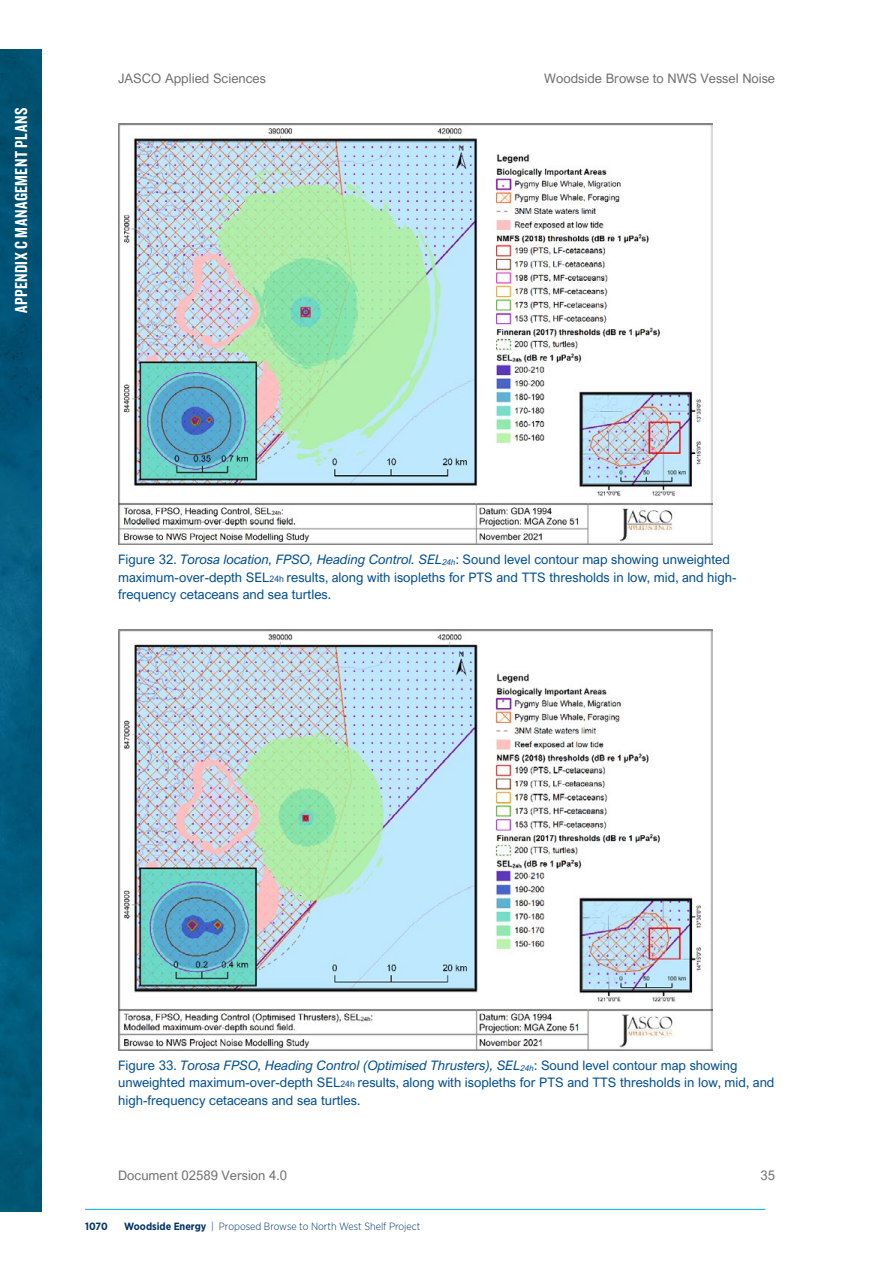
<style>
.page{position:relative;width:893px;height:1263px;background:#fff}
.page>*{position:absolute;margin:0;border:0;box-sizing:border-box;transform-origin:0 0}
.t1{font:18px "Knockout HTF49 Liteweight";color:#fff}
.t2{font:13.05px/17.4px "Arial Nova";color:#034f94}
.t3{font:13.05px "Arial Nova";color:#717171}
.t4{font:300 10.5px "Gotham Narrow";color:#003369}
.t5{font:700 10.5px "Gotham Narrow";color:#003369}
.s1{font-style:italic}
.s2{font-style:italic;font-size:8.1px}
.s3{font-size:8.7px}
.s4{font-weight:700}
</style>
<div class="page">
<img style="left:0;top:50px;width:41px;height:1161px">
<hr style="left:85px;top:1209px;width:680px;height:1px;background:#00aeef">
<img style="left:118px;top:124px;width:594px;height:420px">
<img style="left:118px;top:630px;width:594px;height:420px">
<h1 class="t1" style="left:12px;top:313px;width:206px;rotate:-90deg">Appendix C Management plans</h1>
<p class="t3" style="left:118px;top:71px;width:149px">JASCO Applied Sciences</p>
<p class="t3" style="left:544px;top:71px;width:232px">Woodside Browse to NWS Vessel Noise</p>
<p class="t2" style="left:118px;top:551px;width:620px">Figure 32. <span class="s1">Torosa location, FPSO, Heading Control. SEL</span><span class="s2">24h</span>: Sound level contour map showing unweighted maximum-over-depth SEL<span class="s3">24h</span> results, along with isopleths for PTS and TTS thresholds in low, mid, and high&shy;frequency cetaceans and sea turtles.</p>
<p class="t2" style="left:118px;top:1057px;width:658px">Figure 33. <span class="s1">Torosa FPSO, Heading Control (Optimised Thrusters), SEL</span><span class="s2">24h</span>: Sound level contour map showing unweighted maximum-over-depth SEL<span class="s3">24h</span> results, along with isopleths for PTS and TTS thresholds in low, mid, and high-frequency cetaceans and sea turtles.</p>
<p class="t3" style="left:118px;top:1168px;width:170px">Document 02589 Version 4.0</p>
<p class="t3" style="left:761px;top:1168px;width:16px">35</p>
<p class="t5" style="left:85px;top:1219px;width:24px">1070</p>
<p class="t4" style="left:124px;top:1219px;width:298px"><span class="s4">Woodside Energy</span> | Proposed Browse to North West Shelf Project</p>
</div>
